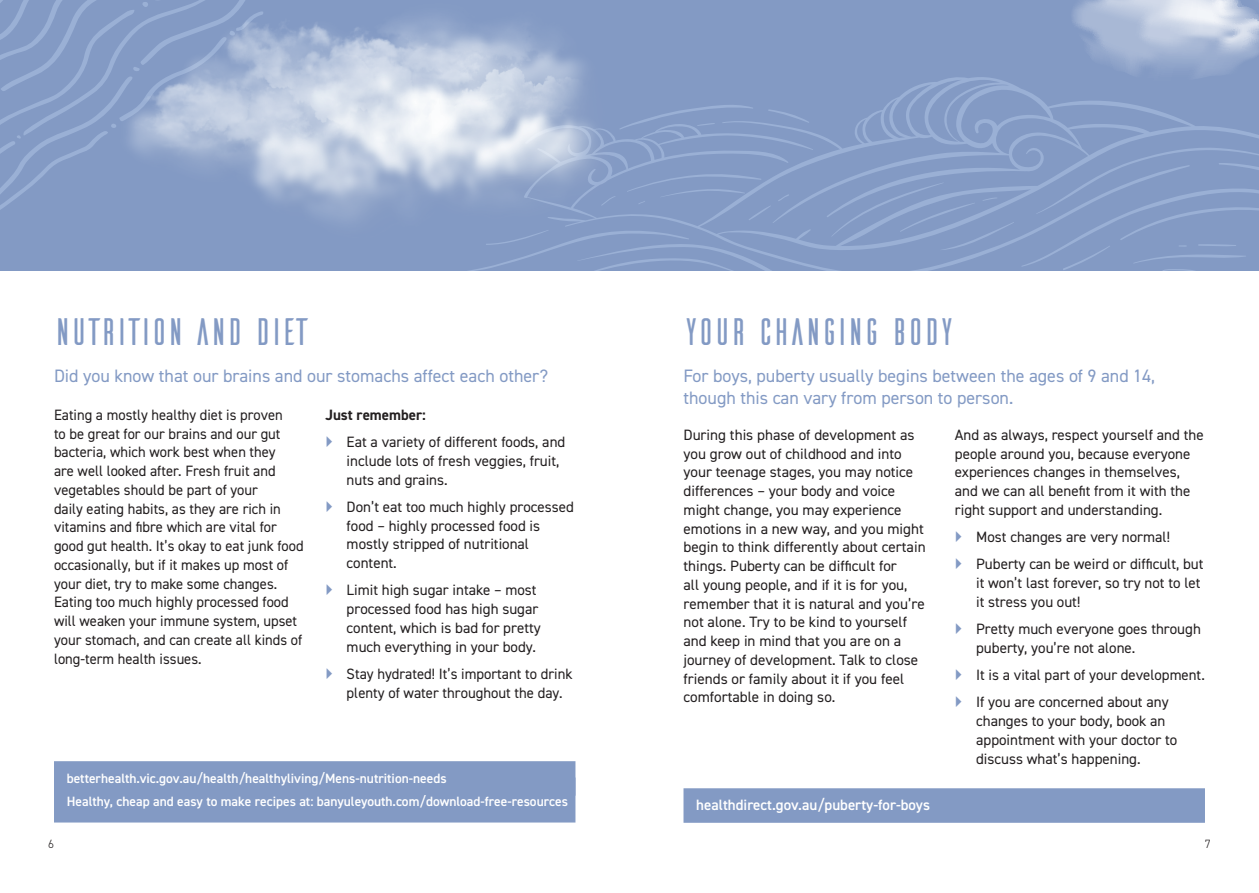
<style>
.page{position:relative;width:1259px;height:893px;background:#fff}
.page>*{position:absolute;margin:0;border:0;box-sizing:border-box;transform-origin:0 0}
.t1{font:39px "Ailerons";letter-spacing:-.05em;color:#839ac4}
.t2{font:18px/22.5px "DIN2014";color:#839ac4}
.t3{font:15px/18.8px "DIN2014";color:#231f20}
.t4{font:600 15px "DIN2014";color:#fff}
.t5{font:700 15px "DIN2014";color:#231f20}
.t6{font:600 13.5px "DIN2014";color:#fff}
.t7{font:300 12px "DIN2014";color:#231f20}
</style>
<div class="page">
<div style="left:54px;top:761px;width:521px;height:35px;background:#839ac4"></div>
<div style="left:54px;top:777px;width:521px;height:45px;background:#839ac4"></div>
<div style="left:0;top:0;width:1259px;height:271px;background:#839ac4"></div>
<div style="left:683px;top:788px;width:522px;height:35px;background:#839ac4"></div>
<svg style="left:0;top:0;width:115px;height:210px"></svg>
<svg style="left:1073px;top:0;width:186px;height:75px"></svg>
<svg style="left:629px;top:75px;width:630px;height:71px"></svg>
<svg style="left:629px;top:102px;width:124px;height:28px"></svg>
<svg style="left:767px;top:109px;width:42px;height:14px"></svg>
<svg style="left:469px;top:146px;width:790px;height:125px"></svg>
<img style="left:115px;top:0;width:514px;height:256px">
<p class="t1" style="left:54px;top:306px;width:260px">NUTRITION AND DIET</p>
<p class="t2" style="left:54px;top:364px;width:495px">Did you know that our brains and our stomachs affect each other?</p>
<p class="t3" style="left:54px;top:405px;width:251px">Eating a mostly healthy diet is proven<br>to be great for our brains and our gut bacteria, which work best when they<br>are well looked after. Fresh fruit and vegetables should be part of your<br>daily eating habits, as they are rich in vitamins and fibre which are vital for good gut health. It’s okay to eat junk food occasionally, but if it makes up most of your diet, try to make some changes.<br>Eating too much highly processed food will weaken your immune system, upset your stomach, and can create all kinds of long-term health issues.</p>
<p class="t5" style="left:325px;top:405px;width:102px">Just remember:</p>
<p class="t3" style="left:347px;top:432px;width:220px">Eat a variety of different foods, and include lots of fresh veggies, fruit, nuts and grains.</p>
<p class="t3" style="left:347px;top:497px;width:229px">Don’t eat too much highly processed food – highly processed food is mostly stripped of nutritional content.</p>
<p class="t3" style="left:347px;top:580px;width:196px">Limit high sugar intake – most processed food has high sugar content, which is bad for pretty much everything in your body.</p>
<p class="t3" style="left:347px;top:664px;width:227px">Stay hydrated! It’s important to drink plenty of water throughout the day.</p>
<p class="t6" style="left:67px;top:769px;width:381px">betterhealth.vic.gov.au/health/healthyliving/Mens-nutrition-needs</p>
<p class="t6" style="left:67px;top:792px;width:503px">Healthy, cheap and easy to make recipes at: banyuleyouth.com/download-free-resources</p>
<p class="t1" style="left:683px;top:306px;width:274px">YOUR CHANGING BODY</p>
<p class="t2" style="left:683px;top:364px;width:473px">For boys, puberty usually begins between the ages of 9 and 14, though this can vary from person to person.</p>
<p class="t3" style="left:683px;top:425px;width:244px">During this phase of development as you grow out of childhood and into your teenage stages, you may notice differences – your body and voice might change, you may experience emotions in a new way, and you might begin to think differently about certain things. Puberty can be difficult for<br>all young people, and if it is for you, remember that it is natural and you’re not alone. Try to be kind to yourself and keep in mind that you are on a journey of development. Talk to close friends or family about it if you feel comfortable in doing so.</p>
<p class="t3" style="left:955px;top:425px;width:250px">And as always, respect yourself and the people around you, because everyone experiences changes in themselves, and we can all benefit from it with the right support and understanding.</p>
<p class="t3" style="left:976px;top:527px;width:195px">Most changes are very normal!</p>
<p class="t3" style="left:976px;top:554px;width:229px">Puberty can be weird or difficult, but it won’t last forever, so try not to let it stress you out!</p>
<p class="t3" style="left:976px;top:619px;width:226px">Pretty much everyone goes through puberty, you’re not alone.</p>
<p class="t3" style="left:976px;top:665px;width:230px">It is a vital part of your development.</p>
<p class="t3" style="left:976px;top:692px;width:202px">If you are concerned about any changes to your body, book an appointment with your doctor to discuss what’s happening.</p>
<p class="t4" style="left:696px;top:795px;width:235px">healthdirect.gov.au/puberty-for-boys</p>
<p class="t7" style="left:48px;top:837px;width:7px">6</p>
<p class="t7" style="left:1205px;top:837px;width:7px">7</p>
</div>
